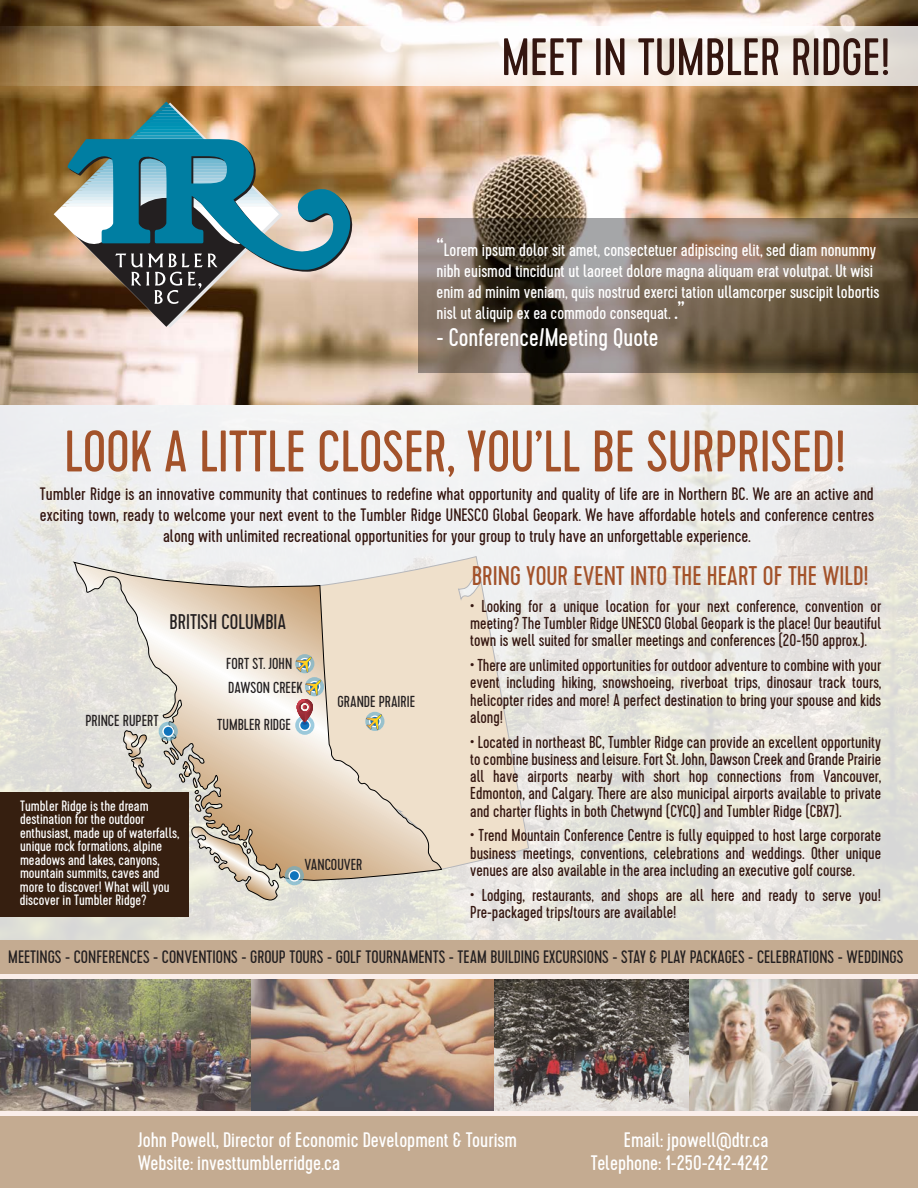
<style>
.page{position:relative;width:918px;height:1188px;background:#fff}
.page>*{position:absolute;margin:0;border:0;box-sizing:border-box;transform-origin:0 0}
.t1{font:58.5px "Cervo W01";color:#a3522a}
.t2{font:52.5px "Cervo W01";color:#341610}
.t3{font:27px "Cervo W01";color:#a3522a}
.t4{font:25.5px "Cervo W01";color:#fff}
.t5{font:21.3px "Cervo W01";color:#231f20}
.t6{font:21px "Cervo W01";color:#fff}
.t7{font:18px/21px "Cervo W01";color:#341610;text-align:center}
.t8{font:18px/21px "Cervo W01";color:#fff}
.t9{font:18px "Cervo W01";color:#231f20}
.t10{font:17.25px/17.2px "Cervo W01";color:#341610;text-align:justify}
.t11{font:15.9px/24.3px "Cervo W01";color:#231f20}
.t12{font:15px/13.5px "Cervo W01";color:#fff}
.s1{font-size:25.5px}
</style>
<div class="page">
<img style="left:0;top:405px;width:918px;height:535px">
<svg style="left:312px;top:557px;width:217px;height:313px;background:#ece2d4"></svg>
<img style="left:0;top:0;width:918px;height:405px">
<div style="left:0;top:940px;width:918px;height:36px;background:#c4ab91"></div>
<img style="left:54px;top:102px;width:318px;height:225px">
<div style="left:0;top:1116px;width:918px;height:72px;background:#c4ab91"></div>
<svg style="left:418px;top:218px;width:500px;height:154px;background:#6f6051"></svg>
<div style="left:0;top:792px;width:188px;height:124px;background:#361f10"></div>
<svg style="left:73px;top:561px;width:369px;height:320px"></svg>
<svg style="left:191px;top:826px;width:88px;height:75px;background:#cec2b0"></svg>
<svg style="left:75px;top:563px;width:126px;height:249px;background:#d3cdc4"></svg>
<div style="left:295px;top:716px;width:19px;height:19px;border:4px solid #65afce;border-radius:50%"></div>
<svg style="left:300px;top:720px;width:10px;height:10px"></svg>
<div style="left:299px;top:719px;width:12px;height:12px;border:1px solid #fff;border-radius:50%"></div>
<div style="left:285px;top:866px;width:19px;height:19px;border:4px solid #65afce;border-radius:50%"></div>
<div style="left:289px;top:871px;width:11px;height:10px;background:#1074bc;border-radius:50%"></div>
<div style="left:289px;top:870px;width:11px;height:12px;border:1px solid #fff;border-radius:50%"></div>
<div style="left:159px;top:722px;width:19px;height:19px;border:4px solid #65afce;border-radius:50%"></div>
<div style="left:163px;top:726px;width:10px;height:10px;background:#1074bc;border-radius:50%"></div>
<div style="left:162px;top:726px;width:12px;height:11px;border:1px solid #fff;border-radius:50%"></div>
<div style="left:295px;top:654px;width:19px;height:19px;border:4px solid #65afce;border-radius:50%"></div>
<div style="left:305px;top:677px;width:19px;height:19px;border:4px solid #65afce;border-radius:50%"></div>
<div style="left:365px;top:712px;width:19px;height:19px;border:4px solid #65afce;border-radius:50%"></div>
<svg style="left:296px;top:656px;width:15px;height:17px"></svg>
<svg style="left:297px;top:680px;width:24px;height:45px"></svg>
<svg style="left:366px;top:714px;width:16px;height:16px"></svg>
<svg style="left:0;top:26px;width:918px;height:59px"></svg>
<img style="left:0;top:979px;width:918px;height:133px">
<hr style="left:0;top:1112px;width:918px;height:4px;background:#faeeea">
<div style="left:0;top:974px;width:918px;height:5px;background:#faeeea"></div>
<h2 class="t2" style="left:501px;top:27px;width:391px">MEET IN TUMBLER RIDGE!</h2>
<p class="t8" style="left:436px;top:239px;width:444px"><span class="s1">“</span>Lorem ipsum dolor sit amet, consectetuer adipiscing elit, sed diam nonummy nibh euismod tincidunt ut laoreet dolore magna aliquam erat volutpat. Ut wisi enim ad minim veniam, quis nostrud exerci tation ullamcorper suscipit lobortis nisl ut aliquip ex ea commodo consequat. <span class="s1">.”</span></p>
<h3 class="t4" style="left:437px;top:322px;width:224px">- Conference/Meeting Quote</h3>
<h1 class="t1" style="left:64px;top:418px;width:783px">LOOK A LITTLE CLOSER, YOU’LL BE SURPRISED!</h1>
<p class="t7" style="left:40px;top:484px;width:836px">Tumbler Ridge is an innovative community that continues to redefine what opportunity and quality of life are in Northern BC. We are an active and exciting town, ready to welcome your next event to the Tumbler Ridge UNESCO Global Geopark. We have affordable hotels and conference centres along with unlimited recreational opportunities for your group to truly have an unforgettable experience.</p>
<h3 class="t3" style="left:472px;top:560px;width:399px">BRING YOUR EVENT INTO THE HEART OF THE WILD!</h3>
<p class="t5" style="left:170px;top:609px;width:118px">BRITISH COLUMBIA</p>
<p class="t11" style="left:86px;top:709px;width:75px">PRINCE RUPERT</p>
<p class="t12" style="left:20px;top:799px;width:161px">Tumbler Ridge is the dream destination for the outdoor enthusiast, made up of waterfalls, unique rock formations, alpine meadows and lakes, canyons, mountain summits, caves and more to discover! What will you discover in Tumbler Ridge?</p>
<p class="t11" style="left:226px;top:652px;width:78px">FORT ST. JOHN<br>DAWSON CREEK</p>
<p class="t11" style="left:217px;top:713px;width:75px">TUMBLER RIDGE</p>
<p class="t11" style="left:338px;top:690px;width:79px">GRANDE PRAIRIE</p>
<p class="t11" style="left:305px;top:853px;width:59px">VANCOUVER</p>
<p class="t10" style="left:470px;top:598px;width:413px">• Looking for a unique location for your next conference, convention or meeting? The Tumbler Ridge UNESCO Global Geopark is the place! Our beautiful town is well suited for smaller meetings and conferences (20-150 approx.).</p>
<p class="t10" style="left:470px;top:657px;width:413px">• There are unlimited opportunities for outdoor adventure to combine with your event including hiking, snowshoeing, riverboat trips, dinosaur track tours, helicopter rides and more! A perfect destination to bring your spouse and kids along!</p>
<p class="t10" style="left:470px;top:734px;width:413px">• Located in northeast BC, Tumbler Ridge can provide an excellent opportunity to combine business and leisure. Fort St. John, Dawson Creek and Grande Prairie all have airports nearby with short hop connections from Vancouver, Edmonton, and Calgary. There are also municipal airports available to private and charter flights in both Chetwynd (CYCQ) and Tumbler Ridge (CBX7).</p>
<p class="t10" style="left:470px;top:827px;width:413px">• Trend Mountain Conference Centre is fully equipped to host large corporate business meetings, conventions, celebrations and weddings. Other unique venues are also available in the area including an executive golf course.</p>
<p class="t10" style="left:470px;top:887px;width:412px">• Lodging, restaurants, and shops are all here and ready to serve you!<br>Pre-packaged trips/tours are available!</p>
<p class="t9" style="left:8px;top:946px;width:897px">MEETINGS - CONFERENCES - CONVENTIONS - GROUP TOURS - GOLF TOURNAMENTS - TEAM BUILDING EXCURSIONS - STAY &amp; PLAY PACKAGES - CELEBRATIONS - WEDDINGS</p>
<p class="t6" style="left:138px;top:1128px;width:381px">John Powell, Director of Economic Development &amp; Tourism</p>
<p class="t6" style="left:624px;top:1128px;width:146px">Email: jpowell@dtr.ca</p>
<p class="t6" style="left:138px;top:1150px;width:204px">Website: investtumblerridge.ca</p>
<p class="t6" style="left:591px;top:1150px;width:179px">Telephone: 1-250-242-4242</p>
</div>
